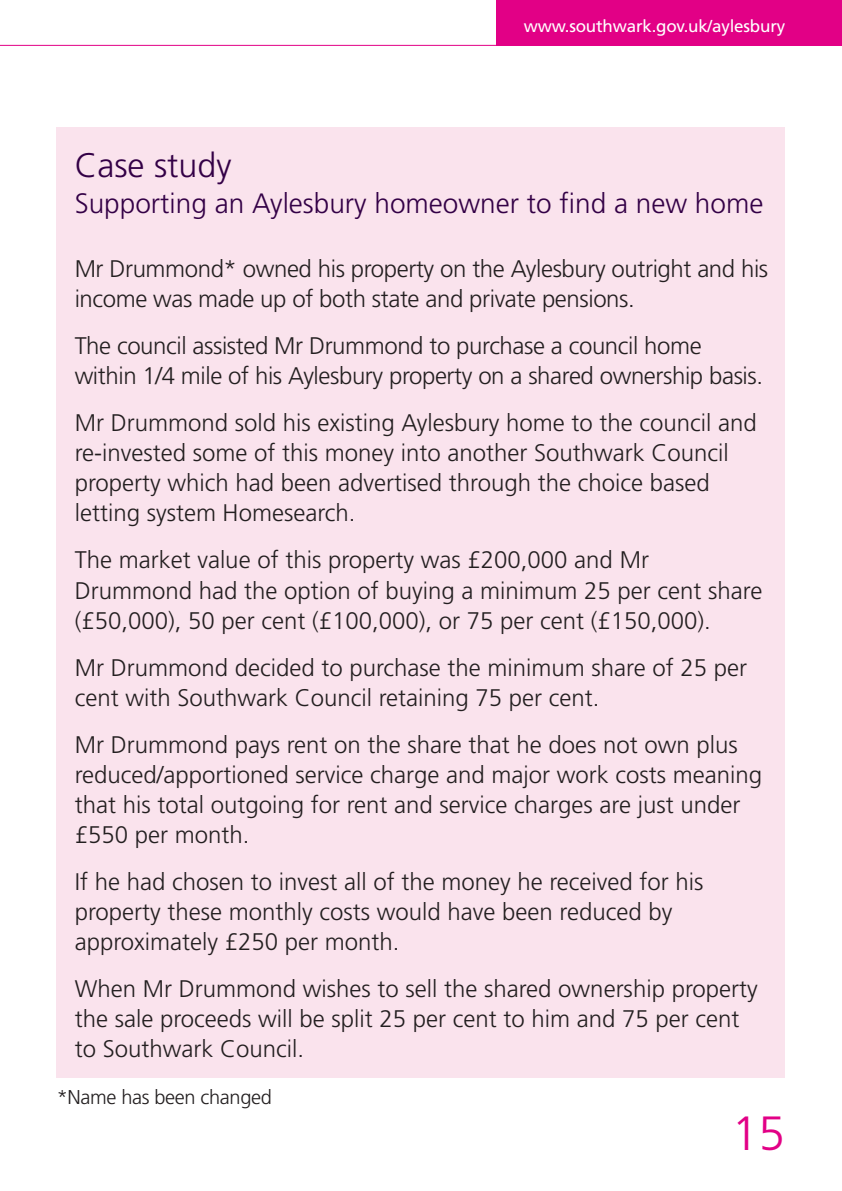
<style>
.page{position:relative;width:842px;height:1191px;background:#fff}
.page>*{position:absolute;margin:0;border:0;box-sizing:border-box;transform-origin:0 0}
.t1{font:300 48px "Frutiger";color:#e20086}
.t2{font:300 34px "Frutiger";color:#330046}
.t3{font:300 28px "Frutiger";color:#330046}
.t4{font:300 24px/30px "Frutiger";color:#231f20}
.t5{font:300 20px "Frutiger";letter-spacing:-.015em;color:#231f20}
.t6{font:17px "Frutiger";letter-spacing:-.01em;color:#fff}
</style>
<div class="page">
<div style="left:57px;top:127px;width:728px;height:950px;background:#fae3ed"></div>
<div style="left:497px;top:0;width:345px;height:45px;background:#e20086"></div>
<hr style="left:0;top:45px;width:842px;height:1px;background:#e20086">
<p class="t6" style="left:524px;top:19px;width:263px">www.southwark.gov.uk/aylesbury</p>
<h2 class="t2" style="left:75px;top:152px;width:158px">Case study</h2>
<p class="t3" style="left:75px;top:192px;width:690px">Supporting an Aylesbury homeowner to find a new home</p>
<p class="t4" style="left:75px;top:256px;width:695px">Mr Drummond* owned his property on the Aylesbury outright and his income was made up of both state and private pensions.</p>
<p class="t4" style="left:75px;top:333px;width:690px">The council assisted Mr Drummond to purchase a council home within 1/4 mile of his Aylesbury property on a shared ownership basis.</p>
<p class="t4" style="left:75px;top:410px;width:684px">Mr Drummond sold his existing Aylesbury home to the council and re-invested some of this money into another Southwark Council property which had been advertised through the choice based letting system Homesearch.</p>
<p class="t4" style="left:75px;top:547px;width:689px">The market value of this property was £200,000 and Mr<br>Drummond had the option of buying a minimum 25 per cent share (£50,000), 50 per cent (£100,000), or 75 per cent (£150,000).</p>
<p class="t4" style="left:75px;top:654px;width:674px">Mr Drummond decided to purchase the minimum share of 25 per cent with Southwark Council retaining 75 per cent.</p>
<p class="t4" style="left:75px;top:731px;width:689px">Mr Drummond pays rent on the share that he does not own plus reduced/apportioned service charge and major work costs meaning that his total outgoing for rent and service charges are just under £550 per month.</p>
<p class="t4" style="left:75px;top:868px;width:630px">If he had chosen to invest all of the money he received for his property these monthly costs would have been reduced by approximately £250 per month.</p>
<p class="t4" style="left:75px;top:975px;width:685px">When Mr Drummond wishes to sell the shared ownership property the sale proceeds will be split 25 per cent to him and 75 per cent to Southwark Council.</p>
<p class="t5" style="left:57px;top:1089px;width:217px">*Name has been changed</p>
<h1 class="t1" style="left:732px;top:1114px;width:55px">15</h1>
</div>
